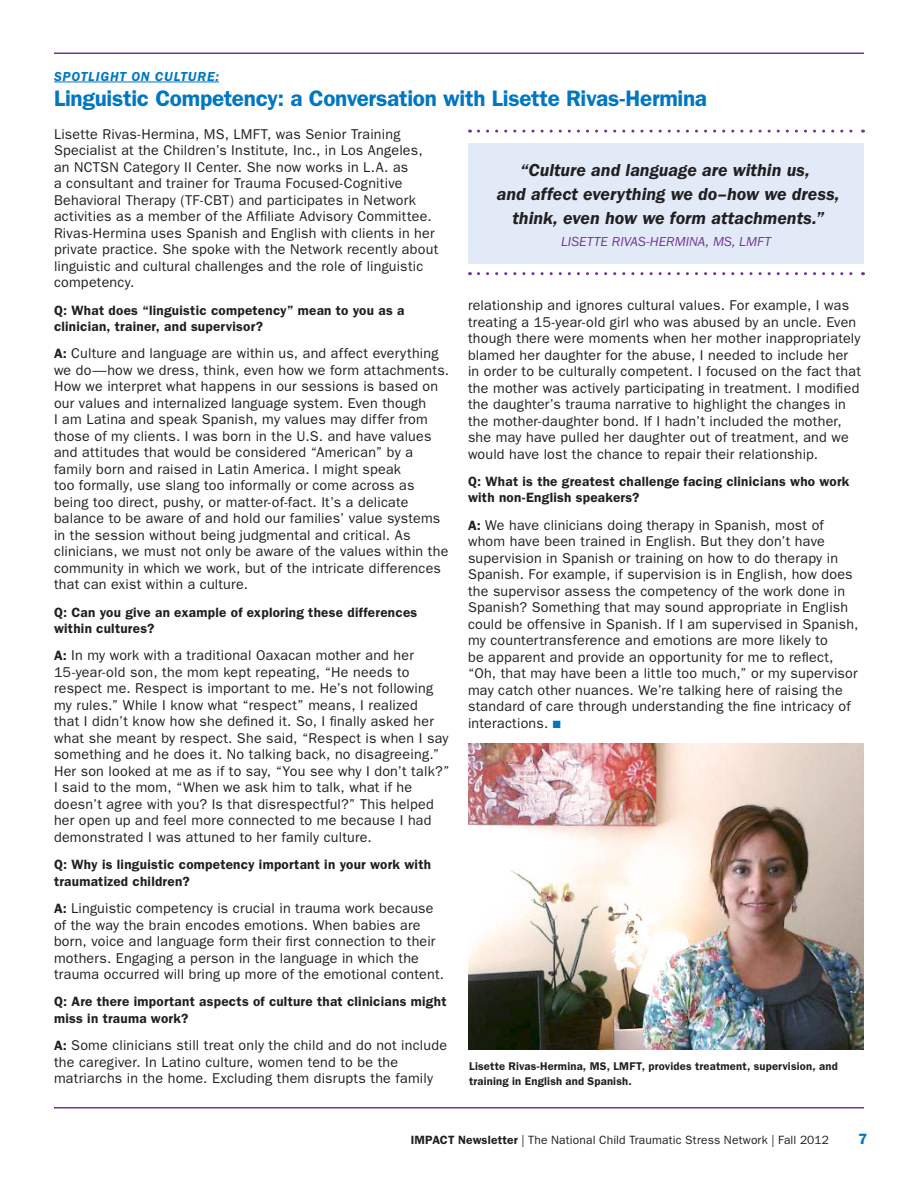
<style>
.page{position:relative;width:918px;height:1188px;background:#fff}
.page>*{position:absolute;margin:0;border:0;box-sizing:border-box;transform-origin:0 0}
.Text{font:600 22.5px "ITC Franklin Gothic Std";letter-spacing:-.015em;color:#0077c0}
.SH3_Header_2nd_line{font:italic 600 18px/24px "ITC Franklin Gothic Std";color:#231f20;text-align:center}
.t1{font:600 15px "ITC Franklin Gothic Std";color:#0077c0}
.SH3_Header_2nd_line-2{font:14.25px/16.5px "ITC Franklin Gothic Std";letter-spacing:.015em;color:#231f20}
.SH3_Header_2nd_line-3{font:600 13.5px/16.5px "ITC Franklin Gothic Std";letter-spacing:.02em;color:#231f20}
.Text-2{font:italic 13.5px "ITC Franklin Gothic Std";color:#733394}
.SH3_Header_2nd_line-4{font:italic 600 13.5px "ITC Franklin Gothic Std";letter-spacing:.06em;color:#0077c0}
.t2{font:12px "ITC Franklin Gothic Std";letter-spacing:.015em;color:#231f20}
.SH3_Header_2nd_line-5{font:600 11.25px/15px "Franklin Gothic";letter-spacing:.015em;color:#231f20}
.s1{font-weight:600;font-size:13.5px}
.s2{color:#0077c0}
.s3{font-weight:600}
</style>
<div class="page">
<hr style="left:54px;top:52px;width:810px;height:2px;background:#733394">
<hr style="left:54px;top:1107px;width:810px;height:1px;background:#733394">
<hr style="left:54px;top:82px;width:165px;height:1px;background:#0077c0">
<img style="left:469px;top:743px;width:395px;height:307px">
<div style="left:469px;top:143px;width:395px;height:121px;background:#e1eaf6"></div>
<svg style="left:478px;top:130px;width:385px;height:3px"></svg>
<svg style="left:478px;top:272px;width:385px;height:3px"></svg>
<p class="SH3_Header_2nd_line-4" style="left:54px;top:69px;width:167px">SPOTLIGHT ON CULTURE:</p>
<p class="Text" style="left:54px;top:85px;width:655px">Linguistic Competency: a Conversation with Lisette Rivas-Hermina</p>
<p class="SH3_Header_2nd_line-2" style="left:54px;top:126px;width:386px">Lisette Rivas-Hermina, MS, LMFT, was Senior Training Specialist at the Children’s Institute, Inc., in Los Angeles, an NCTSN Category II Center. She now works in L.A. as<br>a consultant and trainer for Trauma Focused-Cognitive Behavioral Therapy (TF-CBT) and participates in Network activities as a member of the Affiliate Advisory Committee.<br>Rivas-Hermina uses Spanish and English with clients in her private practice. She spoke with the Network recently about linguistic and cultural challenges and the role of linguistic competency.</p>
<p class="SH3_Header_2nd_line-3" style="left:54px;top:302px;width:352px">Q: What does “linguistic competency” mean to you as a clinician, trainer, and supervisor?</p>
<p class="SH3_Header_2nd_line-2" style="left:54px;top:345px;width:397px"><span class="s1">A:</span> Culture and language are within us, and affect everything we do—how we dress, think, even how we form attachments.<br>How we interpret what happens in our sessions is based on our values and internalized language system. Even though<br>I am Latina and speak Spanish, my values may differ from those of my clients. I was born in the U.S. and have values and attitudes that would be considered “American” by a family born and raised in Latin America. I might speak<br>too formally, use slang too informally or come across as being too direct, pushy, or matter-of-fact. It’s a delicate balance to be aware of and hold our families’ value systems in the session without being judgmental and critical. As clinicians, we must not only be aware of the values within the community in which we work, but of the intricate differences that can exist within a culture.</p>
<p class="SH3_Header_2nd_line-3" style="left:54px;top:604px;width:365px">Q: Can you give an example of exploring these differences within cultures?</p>
<p class="SH3_Header_2nd_line-2" style="left:54px;top:647px;width:397px"><span class="s1">A:</span> In my work with a traditional Oaxacan mother and her 15-year-old son, the mom kept repeating, “He needs to respect me. Respect is important to me. He’s not following my rules.” While I know what “respect” means, I realized<br>that I didn’t know how she defined it. So, I finally asked her what she meant by respect. She said, “Respect is when I say something and he does it. No talking back, no disagreeing.” Her son looked at me as if to say, “You see why I don’t talk?” I said to the mom, “When we ask him to talk, what if he doesn’t agree with you? Is that disrespectful?” This helped her open up and feel more connected to me because I had demonstrated I was attuned to her family culture.</p>
<p class="SH3_Header_2nd_line-3" style="left:54px;top:856px;width:379px">Q: Why is linguistic competency important in your work with traumatized children?</p>
<p class="SH3_Header_2nd_line-2" style="left:54px;top:900px;width:392px"><span class="s1">A:</span> Linguistic competency is crucial in trauma work because of the way the brain encodes emotions. When babies are born, voice and language form their first connection to their mothers. Engaging a person in the language in which the trauma occurred will bring up more of the emotional content.</p>
<p class="SH3_Header_2nd_line-3" style="left:54px;top:994px;width:394px">Q: Are there important aspects of culture that clinicians might miss in trauma work?</p>
<p class="SH3_Header_2nd_line-2" style="left:54px;top:1037px;width:395px"><span class="s1">A:</span> Some clinicians still treat only the child and do not include the caregiver. In Latino culture, women tend to be the matriarchs in the home. Excluding them disrupts the family</p>
<p class="SH3_Header_2nd_line" style="left:497px;top:158px;width:344px">“Culture and language are within us,<br>and affect everything we do–how we dress, think, even how we form attachments.”</p>
<p class="Text-2" style="left:561px;top:234px;width:212px">LISETTE RIVAS-HERMINA, MS, LMFT</p>
<p class="SH3_Header_2nd_line-2" style="left:468px;top:297px;width:394px">relationship and ignores cultural values. For example, I was treating a 15-year-old girl who was abused by an uncle. Even though there were moments when her mother inappropriately blamed her daughter for the abuse, I needed to include her in order to be culturally competent. I focused on the fact that the mother was actively participating in treatment. I modified the daughter’s trauma narrative to highlight the changes in the mother-daughter bond. If I hadn’t included the mother, she may have pulled her daughter out of treatment, and we would have lost the chance to repair their relationship.</p>
<p class="SH3_Header_2nd_line-3" style="left:468px;top:473px;width:383px">Q: What is the greatest challenge facing clinicians who work with non-English speakers?</p>
<p class="SH3_Header_2nd_line-2" style="left:468px;top:517px;width:392px"><span class="s1">A:</span> We have clinicians doing therapy in Spanish, most of whom have been trained in English. But they don’t have supervision in Spanish or training on how to do therapy in Spanish. For example, if supervision is in English, how does the supervisor assess the competency of the work done in Spanish? Something that may sound appropriate in English could be offensive in Spanish. If I am supervised in Spanish, my countertransference and emotions are more likely to<br>be apparent and provide an opportunity for me to reflect, “Oh, that may have been a little too much,” or my supervisor may catch other nuances. We’re talking here of raising the standard of care through understanding the fine intricacy of interactions. <span class="s2">■</span></p>
<p class="SH3_Header_2nd_line-5" style="left:469px;top:1058px;width:370px">Lisette Rivas-Hermina, MS, LMFT, provides treatment, supervision, and training in English and Spanish.</p>
<p class="t2" style="left:411px;top:1133px;width:420px"><span class="s3">IMPACT Newsletter</span> | The National Child Traumatic Stress Network | Fall 2012</p>
<p class="t1" style="left:858px;top:1130px;width:10px">7</p>
</div>
